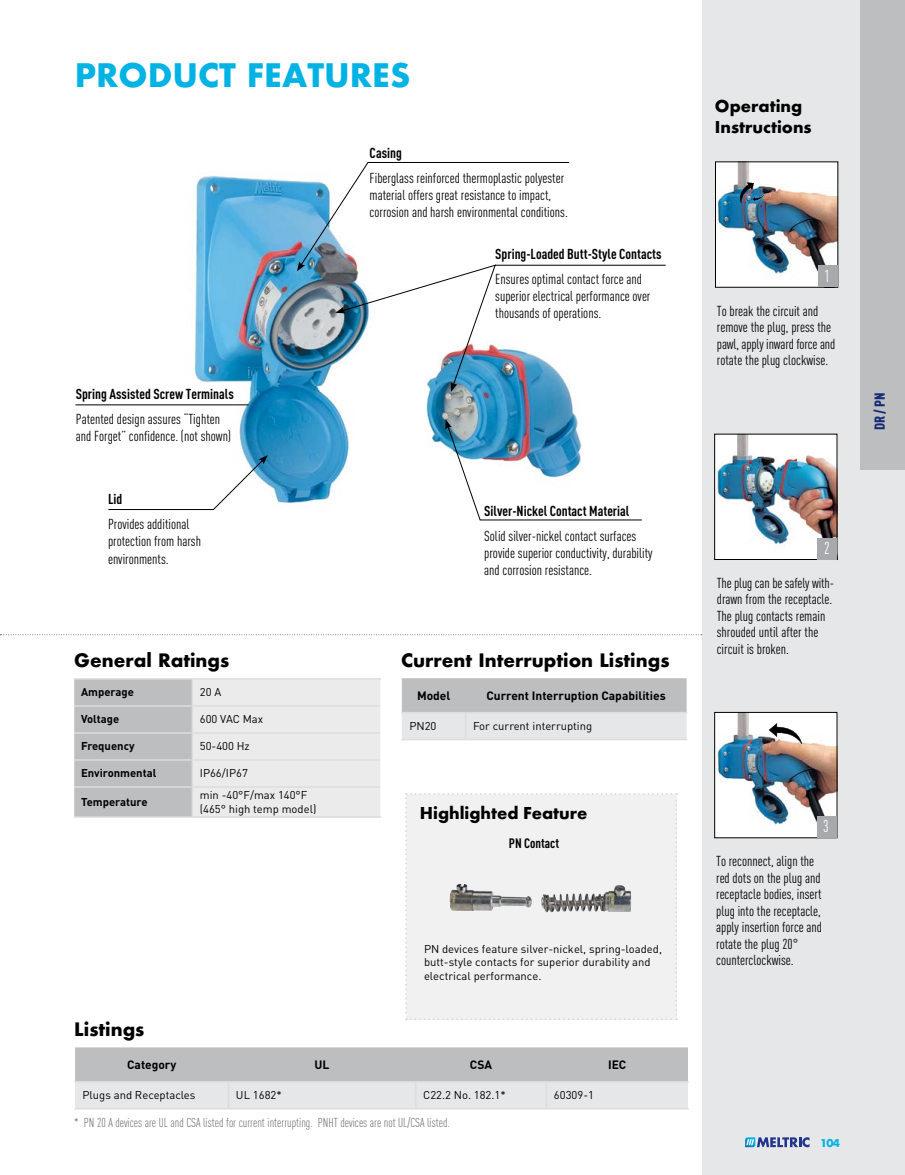
<style>
.page{position:relative;width:905px;height:1175px;background:#fff}
.page>*{position:absolute;margin:0;border:0;box-sizing:border-box;transform-origin:0 0}
.t1{font:700 31.5px "Futura";color:#00b3e4}
.t2{font:700 18px "Futura";color:#000}
.t3{font:700 18px/21.6px "Futura T";color:#000}
.t4{font:16.95px "DIN Cond";color:#fff;scale:.9 1}
.t5{font:14.25px/16.5px "DIN Cond";color:#000}
.t6{font:700 14.25px "DIN Cond";color:#000}
.t7{font:900 14.25px "DIN Cond";color:#162b75}
.t8{font:700 13.5px "DIN Cond";color:#000}
.t9{font:300 12.75px "DIN Cond";color:#58595b}
.t10{font:700 12px "DIN";color:#000}
.t11{font:11.25px/13.5px "DIN";color:#000}
.t12{font:700 11.25px "DIN";color:#000}
.t13{font:700 10.5px "Futura";color:#00b3e4}
</style>
<div class="page">
<img style="left:162px;top:175px;width:446px;height:329px">
<div style="left:702px;top:0;width:202px;height:1174px;background:#e6e7e8"></div>
<svg style="left:745px;top:1137px;width:64px;height:10px"></svg>
<svg style="left:0;top:634px;width:702px;height:1px"></svg>
<svg style="left:74px;top:679px;width:306px;height:137px;background:#d9d9db"></svg>
<hr style="left:193px;top:705px;width:186px;height:1px;background:#dcddde">
<hr style="left:74px;top:732px;width:117px;height:1px;background:#dcddde">
<hr style="left:193px;top:759px;width:186px;height:1px;background:#dcddde">
<hr style="left:193px;top:786px;width:186px;height:1px;background:#dcddde">
<hr style="left:74px;top:705px;width:117px;height:1px;background:#dcddde">
<hr style="left:74px;top:678px;width:118px;height:1px;background:#dcddde">
<hr style="left:193px;top:732px;width:186px;height:1px;background:#dcddde">
<hr style="left:74px;top:759px;width:117px;height:1px;background:#dcddde">
<hr style="left:74px;top:786px;width:117px;height:1px;background:#dcddde">
<hr style="left:74px;top:816px;width:118px;height:1px;background:#dcddde">
<hr style="left:192px;top:678px;width:189px;height:1px;background:#dcddde">
<hr style="left:192px;top:816px;width:189px;height:1px;background:#dcddde">
<hr style="left:191px;top:679px;width:2px;height:27px;background:#dcddde">
<hr style="left:191px;top:706px;width:2px;height:27px;background:#dcddde">
<hr style="left:191px;top:733px;width:2px;height:27px;background:#dcddde">
<hr style="left:191px;top:760px;width:2px;height:27px;background:#dcddde">
<hr style="left:191px;top:787px;width:2px;height:29px;background:#dcddde">
<svg style="left:75px;top:1047px;width:613px;height:61px;background:#ced0d1"></svg>
<hr style="left:545px;top:1082px;width:2px;height:26px;background:#dcddde">
<hr style="left:74px;top:1108px;width:154px;height:1px;background:#dcddde">
<hr style="left:228px;top:1108px;width:187px;height:1px;background:#dcddde">
<hr style="left:415px;top:1108px;width:131px;height:1px;background:#dcddde">
<hr style="left:546px;top:1108px;width:142px;height:1px;background:#dcddde">
<hr style="left:74px;top:1081px;width:154px;height:1px;background:#dcddde">
<hr style="left:228px;top:1081px;width:187px;height:1px;background:#dcddde">
<hr style="left:415px;top:1081px;width:131px;height:1px;background:#dcddde">
<hr style="left:546px;top:1081px;width:142px;height:1px;background:#dcddde">
<svg style="left:402px;top:678px;width:284px;height:61px;background:#cecfd1"></svg>
<hr style="left:401px;top:739px;width:64px;height:1px;background:#dcddde">
<hr style="left:465px;top:739px;width:222px;height:1px;background:#dcddde">
<hr style="left:401px;top:712px;width:64px;height:1px;background:#dcddde">
<hr style="left:465px;top:712px;width:222px;height:1px;background:#dcddde">
<svg style="left:108px;top:455px;width:160px;height:55px"></svg>
<hr style="left:75px;top:404px;width:173px;height:1px;background:#000">
<svg style="left:445px;top:419px;width:197px;height:102px"></svg>
<hr style="left:495px;top:265px;width:170px;height:1px;background:#000">
<svg style="left:297px;top:162px;width:273px;height:230px"></svg>
<img style="left:717px;top:163px;width:119px;height:123px">
<div style="left:715px;top:161px;width:123px;height:127px;border:1px solid #000"></div>
<div style="left:818px;top:266px;width:19px;height:21px;background:#a7a9ac"></div>
<img style="left:716px;top:714px;width:119px;height:122px">
<div style="left:714px;top:712px;width:123px;height:126px;border:1px solid #000"></div>
<div style="left:817px;top:816px;width:19px;height:21px;background:#a7a9ac"></div>
<img style="left:716px;top:436px;width:119px;height:122px">
<div style="left:714px;top:434px;width:123px;height:126px;border:1px solid #000"></div>
<div style="left:817px;top:538px;width:19px;height:21px;background:#a7a9ac"></div>
<svg style="left:768px;top:723px;width:33px;height:20px"></svg>
<svg style="left:731px;top:177px;width:33px;height:26px"></svg>
<div style="left:405px;top:793px;width:272px;height:226px;background:#f1f1f2"></div>
<div style="left:860px;top:117px;width:44px;height:118px;background:#bcbec0"></div>
<div style="left:860px;top:235px;width:44px;height:117px;background:#bcbec0"></div>
<div style="left:860px;top:352px;width:44px;height:118px;background:#bcbec0"></div>
<div style="left:860px;top:0;width:44px;height:117px;background:#bcbec0"></div>
<h1 class="t1" style="left:75px;top:52px;width:337px">PRODUCT FEATURES</h1>
<p class="t3" style="left:715px;top:95px;width:98px">Operating<br>Instructions</p>
<p class="t6" style="left:76px;top:386px;width:159px">Spring Assisted Screw Terminals</p>
<p class="t5" style="left:76px;top:410px;width:157px;line-height:17.1px">Patented design assures “Tighten and Forget” confidence. (not shown)</p>
<p class="t6" style="left:108px;top:491px;width:16px">Lid</p>
<p class="t5" style="left:108px;top:515px;width:94px;line-height:17.1px">Provides additional protection from harsh environments.</p>
<p class="t6" style="left:369px;top:144px;width:34px">Casing</p>
<p class="t5" style="left:369px;top:169px;width:200px;line-height:17.1px">Fiberglass reinforced thermoplastic polyester material offers great resistance to impact, corrosion and harsh environmental conditions.</p>
<p class="t6" style="left:495px;top:246px;width:168px">Spring-Loaded Butt-Style Contacts</p>
<p class="t5" style="left:495px;top:270px;width:157px;line-height:17.1px">Ensures optimal contact force and superior electrical performance over thousands of operations.</p>
<p class="t4" style="left:824px;top:266px;width:8px">1</p>
<p class="t5" style="left:717px;top:302px;width:120px">To break the circuit and remove the plug, press the pawl, apply inward force and rotate the plug clockwise.</p>
<p class="t6" style="left:484px;top:502px;width:147px">Silver-Nickel Contact Material</p>
<p class="t5" style="left:484px;top:527px;width:170px;line-height:17.1px">Solid silver-nickel contact surfaces provide superior conductivity, durability and corrosion resistance.</p>
<p class="t4" style="left:824px;top:538px;width:8px">2</p>
<p class="t2" style="left:74px;top:647px;width:156px">General Ratings</p>
<p class="t2" style="left:401px;top:647px;width:270px">Current Interruption Listings</p>
<p class="t12" style="left:81px;top:685px;width:54px">Amperage</p>
<p class="t11" style="left:200px;top:685px;width:23px">20 A</p>
<p class="t12" style="left:81px;top:712px;width:40px">Voltage</p>
<p class="t11" style="left:200px;top:712px;width:65px">600 VAC Max</p>
<p class="t12" style="left:81px;top:739px;width:55px">Frequency</p>
<p class="t11" style="left:200px;top:739px;width:51px">50-400 Hz</p>
<p class="t12" style="left:81px;top:766px;width:77px">Environmental</p>
<p class="t11" style="left:200px;top:766px;width:50px">IP66/IP67</p>
<p class="t12" style="left:81px;top:794px;width:68px">Temperature</p>
<p class="t11" style="left:200px;top:788px;width:118px">min -40°F/max 140°F (465° high temp model)</p>
<p class="t10" style="left:417px;top:687px;width:35px">Model</p>
<p class="t10" style="left:486px;top:687px;width:181px">Current Interruption Capabilities</p>
<p class="t11" style="left:409px;top:719px;width:29px">PN20</p>
<p class="t11" style="left:473px;top:719px;width:121px">For current interrupting</p>
<p class="t3" style="left:420px;top:802px;width:169px">Highlighted Feature</p>
<p class="t8" style="left:509px;top:835px;width:52px">PN Contact</p>
<p class="t2" style="left:74px;top:1016px;width:72px">Listings</p>
<p class="t11" style="left:424px;top:941px;width:239px">PN devices feature silver-nickel, spring-loaded, butt-style contacts for superior durability and electrical performance.</p>
<p class="t10" style="left:127px;top:1056px;width:51px">Category</p>
<p class="t10" style="left:314px;top:1056px;width:16px">UL</p>
<p class="t10" style="left:470px;top:1056px;width:24px">CSA</p>
<p class="t10" style="left:608px;top:1056px;width:20px">IEC</p>
<p class="t11" style="left:82px;top:1088px;width:114px">Plugs and Receptacles</p>
<p class="t11" style="left:236px;top:1088px;width:47px">UL 1682*</p>
<p class="t11" style="left:423px;top:1088px;width:84px">C22.2 No. 182.1*</p>
<p class="t11" style="left:554px;top:1088px;width:42px">60309-1</p>
<p class="t9" style="left:74px;top:1115px;width:377px">* PN 20 A devices are UL and CSA listed for current interrupting. PNHT devices are not UL/CSA listed.</p>
<p class="t5" style="left:716px;top:574px;width:119px">The plug can be safely with&shy;drawn from the receptacle.<br>The plug contacts remain shrouded until after the circuit is broken.</p>
<p class="t4" style="left:823px;top:816px;width:8px">3</p>
<p class="t5" style="left:716px;top:852px;width:107px">To reconnect, align the red dots on the plug and receptacle bodies, insert plug into the receptacle, apply insertion force and rotate the plug 20° counterclockwise.</p>
<p class="t13" style="left:820px;top:1135px;width:21px">104</p>
<p class="t7" style="left:870px;top:430px;width:40px;rotate:-90deg">DR / PN</p>
</div>
